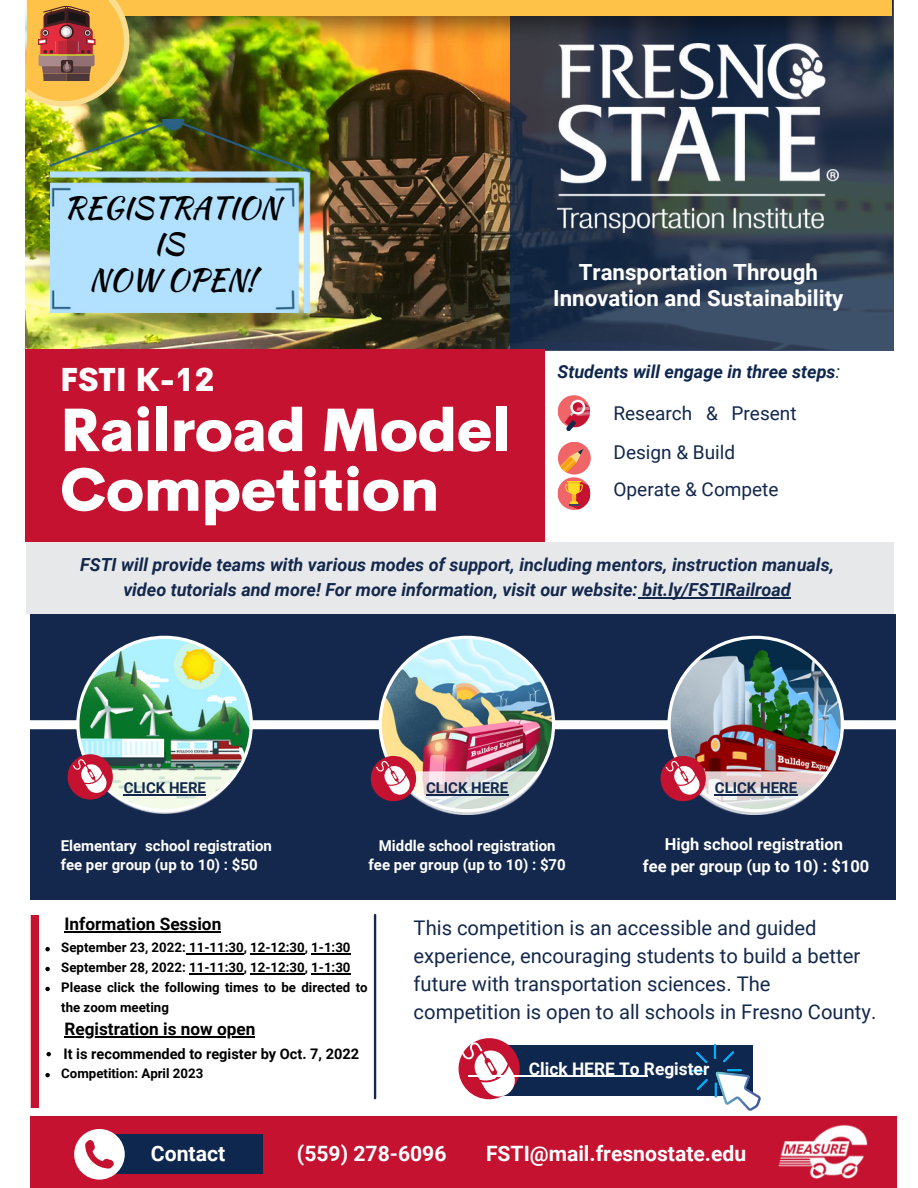
<style>
.page{position:relative;width:918px;height:1188px;background:#fff}
.page>*{position:absolute;margin:0;border:0;box-sizing:border-box;transform-origin:0 0}
.t1{font:800 59.1px/59.7px "Cerebri Sans";color:#fff}
.t2{font:800 32.1px "Cerebri Sans";color:#fff}
.t3{font:30px/36px "Kaushan Script";color:#000;text-align:center}
.t4{font:700 22.35px/25.8px "Roboto";color:#fff;text-align:center}
.t5{font:700 21.15px "Roboto";color:#fff}
.t6{font:20.25px/28.2px "Roboto";color:#13284c}
.t7{font:19.05px/38.7px "Roboto";color:#13284c}
.t8{font:italic 700 18px/24.8px "Roboto";color:#13284c;text-align:center}
.t9{font:italic 700 18px "Roboto";color:#0e274e}
.t10{font:700 17.4px "Roboto";color:#fff}
.t11{font:700 17.25px "Roboto";color:#000}
.t12{font:700 16.5px/21.3px "Roboto";color:#fff;text-align:center}
.t13{font:700 15px/19.2px "Roboto";color:#fff}
.t14{font:700 15px "Roboto";color:#13284c}
.t15{font:700 14.55px "Roboto";color:#000}
.t16{font:700 13.2px/20px "Roboto";color:#000}
.s1{font-weight:400}
</style>
<div class="page">
<img style="left:25px;top:42px;width:486px;height:308px">
<img style="left:511px;top:42px;width:382px;height:309px">
<div style="left:25px;top:350px;width:520px;height:192px;background:#c41230"></div>
<div style="left:6px;top:915px;width:33px;height:193px;background:#c41230"></div>
<div style="left:1px;top:907px;width:30px;height:208px;background:#fff"></div>
<div style="left:30px;top:614px;width:866px;height:286px;background:#13284c"></div>
<div style="left:30px;top:1116px;width:866px;height:72px;background:#c41230"></div>
<div style="left:27px;top:720px;width:882px;height:9px;background:#fff"></div>
<img style="left:558px;top:44px;width:281px;height:189px">
<img style="left:778px;top:1124px;width:90px;height:55px">
<div style="left:114px;top:1135px;width:149px;height:39px;background:#0e274e"></div>
<hr style="left:374px;top:915px;width:2px;height:183px;background:#13284c">
<div style="left:489px;top:1045px;width:264px;height:51px;background:#0e274e"></div>
<svg style="left:459px;top:1038px;width:61px;height:61px"></svg>
<svg style="left:461px;top:1042px;width:56px;height:57px"></svg>
<img style="left:147px;top:812px;width:36px;height:1px">
<img style="left:443px;top:812px;width:48px;height:2px">
<img style="left:731px;top:812px;width:48px;height:2px">
<div style="left:68px;top:754px;width:45px;height:46px;background:#c41230;border-radius:50%"></div>
<svg style="left:73px;top:636px;width:180px;height:176px"></svg>
<div style="left:371px;top:756px;width:45px;height:45px;background:#c41230;border-radius:50%"></div>
<img style="left:376px;top:636px;width:179px;height:176px">
<div style="left:661px;top:756px;width:45px;height:45px;background:#c41230;border-radius:50%"></div>
<img style="left:666px;top:636px;width:178px;height:176px">
<img style="left:129px;top:0;width:764px;height:42px">
<svg style="left:74px;top:1129px;width:51px;height:51px"></svg>
<div style="left:99px;top:0;width:793px;height:16px;background:#fdc247"></div>
<img style="left:25px;top:0;width:104px;height:107px">
<div style="left:26px;top:542px;width:868px;height:71px;background:#e7e8ea"></div>
<hr style="left:124px;top:795px;width:82px;height:1px;background:#13284c">
<hr style="left:426px;top:795px;width:82px;height:1px;background:#13284c">
<hr style="left:468px;top:1075px;width:180px;height:1px;background:#fff">
<hr style="left:715px;top:795px;width:82px;height:1px;background:#13284c">
<svg style="left:558px;top:395px;width:32px;height:36px"></svg>
<div style="left:558px;top:442px;width:33px;height:33px;background:#f06668;border-radius:50%"></div>
<svg style="left:558px;top:449px;width:32px;height:61px"></svg>
<img style="left:50px;top:119px;width:260px;height:194px">
<img style="left:689px;top:1044px;width:102px;height:92px">
<hr style="left:643px;top:597px;width:148px;height:1px;background:#13284c">
<hr style="left:124px;top:794px;width:82px;height:1px;background:#13284c">
<hr style="left:426px;top:794px;width:82px;height:1px;background:#13284c">
<hr style="left:715px;top:794px;width:82px;height:1px;background:#13284c">
<svg style="left:45px;top:947px;width:5px;height:4px"></svg>
<hr style="left:186px;top:954px;width:58px;height:1px;background:#000">
<hr style="left:250px;top:954px;width:55px;height:1px;background:#000">
<hr style="left:311px;top:954px;width:40px;height:1px;background:#000">
<svg style="left:45px;top:967px;width:5px;height:4px"></svg>
<hr style="left:189px;top:973px;width:55px;height:2px;background:#000">
<hr style="left:250px;top:973px;width:55px;height:2px;background:#000">
<hr style="left:311px;top:973px;width:40px;height:2px;background:#000">
<svg style="left:45px;top:987px;width:5px;height:4px"></svg>
<svg style="left:47px;top:1052px;width:4px;height:4px"></svg>
<svg style="left:45px;top:1073px;width:5px;height:4px"></svg>
<hr style="left:65px;top:932px;width:156px;height:1px;background:#000">
<hr style="left:64px;top:1036px;width:191px;height:2px;background:#000">
<h3 class="t3" style="left:64px;top:189px;width:217px">REGISTRATION<br>IS<br>NOW OPEN!</h3>
<h2 class="t2" style="left:60px;top:359px;width:156px">FSTI K-12</h2>
<h1 class="t1" style="left:60px;top:401px;width:452px">Railroad Model<br>Competition</h1>
<p class="t4" style="left:553px;top:260px;width:292px">Transportation Through<br>Innovation and Sustainability</p>
<p class="t9" style="left:558px;top:362px;width:284px">Students will engage in three steps<span class="s1">:</span></p>
<p class="t7" style="left:614px;top:395px;width:185px">Research &amp; Present<br>Design &amp; Build</p>
<p class="t7" style="left:614px;top:470px;width:167px">Operate &amp; Compete</p>
<p class="t8" style="left:80px;top:553px;width:755px">FSTI will provide teams with various modes of support, including mentors, instruction manuals, video tutorials and more! For more information, visit our website: bit.ly/FSTIRailroad</p>
<p class="t14" style="left:124px;top:779px;width:84px">CLICK HERE</p>
<p class="t13" style="left:61px;top:836px;width:213px">Elementary school registration fee per group (up to 10) : $50</p>
<p class="t14" style="left:426px;top:779px;width:84px">CLICK HERE</p>
<p class="t13" style="left:369px;top:836px;width:199px;text-align:center">Middle school registration fee per group (up to 10) : $70</p>
<p class="t14" style="left:715px;top:779px;width:84px">CLICK HERE</p>
<p class="t12" style="left:643px;top:834px;width:228px">High school registration<br>fee per group (up to 10) : $100</p>
<p class="t11" style="left:65px;top:914px;width:158px">Information Session</p>
<p class="t16" style="left:61px;top:938px;width:308px">September 23, 2022: 11-11:30, 12-12:30, 1-1:30<br>September 28, 2022: 11-11:30, 12-12:30, 1-1:30<br>Please click the following times to be directed to the zoom meeting</p>
<p class="t15" style="left:64px;top:1045px;width:297px">It is recommended to register by Oct. 7, 2022</p>
<p class="t16" style="left:61px;top:1064px;width:144px">Competition: April 2023</p>
<p class="t11" style="left:64px;top:1019px;width:192px">Registration is now open</p>
<p class="t6" style="left:414px;top:914px;width:464px">This competition is an accessible and guided experience, encouraging students to build a better future with transportation sciences. The competition is open to all schools in Fresno County.</p>
<p class="t10" style="left:529px;top:1059px;width:182px">Click HERE To Register</p>
<p class="t5" style="left:151px;top:1141px;width:76px">Contact</p>
<p class="t5" style="left:297px;top:1142px;width:151px">(559) 278-6096</p>
<p class="t5" style="left:486px;top:1142px;width:262px">FSTI@mail.fresnostate.edu</p>
</div>
